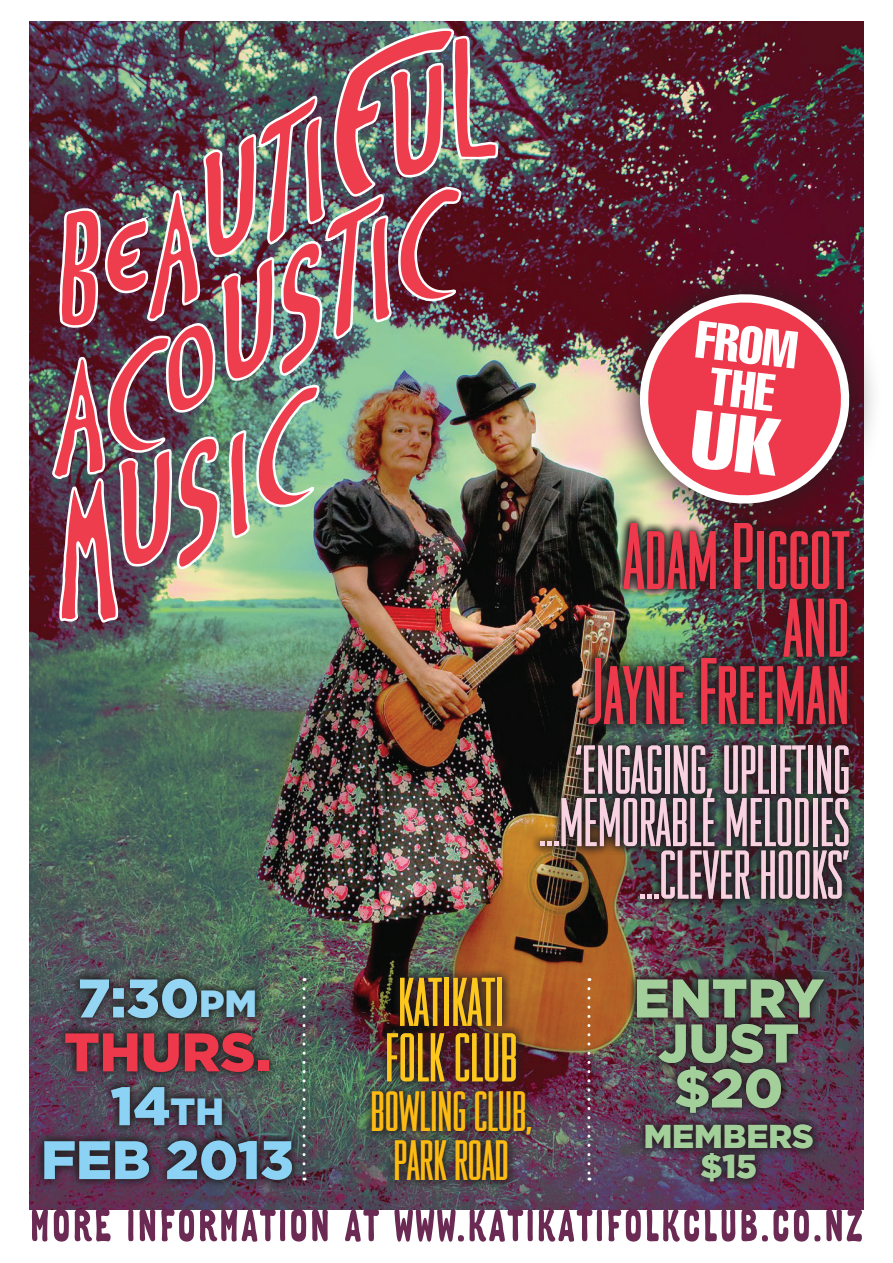
<style>
.page{position:relative;width:893px;height:1263px;background:#fff}
.page>*{position:absolute;margin:0;border:0;box-sizing:border-box;transform-origin:0 0}
.t1{font:condensed 82.5px/67.5px "Odeon";color:#ee394d;text-align:right}
.t2{font:condensed 60px/52.5px "Odeon";color:#f9d2e2}
.t3{font:condensed 60px/55.5px "Odeon";color:#fec71d}
.t4{font:900 53.85px/53.8px "Gotham";color:#8bd2f4;text-align:center}
.t5{font:900 53.85px/45px "Gotham";color:#a3cf9a;text-align:center}
.t6{font:extra-condensed 51.75px/45.2px "Helvetica";color:#fff;text-align:center}
.t7{font:condensed 49.5px/49.5px "Odeon";color:#fcba13;text-align:center}
.t8{font:900 33px/30px "Gotham";color:#a3cf9a;text-align:center}
.s1{color:#94d5f4}
.s2{font-size:37.8px;color:#94d5f4}
.s3{color:#ee394d}
.s4{font-size:37.8px}
</style>
<div class="page">
<img style="left:30px;top:21px;width:833px;height:1188px">
<img style="left:627px;top:970px;width:205px;height:220px">
<img style="left:363px;top:968px;width:177px;height:221px">
<img style="left:607px;top:261px;width:266px;height:275px">
<svg style="left:629px;top:284px;width:231px;height:224px;background:#bc4e5a"></svg>
<svg style="left:303px;top:989px;width:3px;height:191px"></svg>
<svg style="left:587px;top:989px;width:3px;height:191px"></svg>
<svg style="left:32px;top:1209px;width:830px;height:33px"></svg>
<svg style="left:35px;top:970px;width:266px;height:219px;background:#423e45"></svg>
<img style="left:51px;top:21px;width:449px;height:604px">
<img style="left:531px;top:514px;width:327px;height:394px">
<div style="left:690px;top:410px;width:92px;height:66px;background:#ee394d"></div>
<p class="t4" style="left:41px;top:970px;width:254px"><span class="s1">7:30</span><span class="s2">pm<br></span><span class="s3">THURS.<br></span>14<span class="s4">th<br></span>FEB 2013</p>
<p class="t6" style="left:698px;top:316px;width:103px;rotate:6deg">FROM<br>THE</p>
<p class="t1" style="left:589px;top:525px;width:262px">Adam Piggot and<br>Jayne Freeman</p>
<p class="t2" style="left:575px;top:719px;width:276px;line-height:105px;text-align:right">‘ENGAGING, UPLIFTING ...CLEVER HOOKS’</p>
<p class="t2" style="left:646px;top:798px;width:205px;text-indent:-107px">.....MEMORABLE MELODIES ..</p>
<p class="t3" style="left:385px;top:976px;width:134px">KATIKATI<br>FOLK CLUB</p>
<p class="t7" style="left:370px;top:1088px;width:163px">BOWLING CLUB,<br>PARK ROAD</p>
<p class="t5" style="left:634px;top:974px;width:192px">ENTRY<br>JUST $20</p>
<p class="t8" style="left:644px;top:1120px;width:172px">MEMBERS $15</p>
</div>
